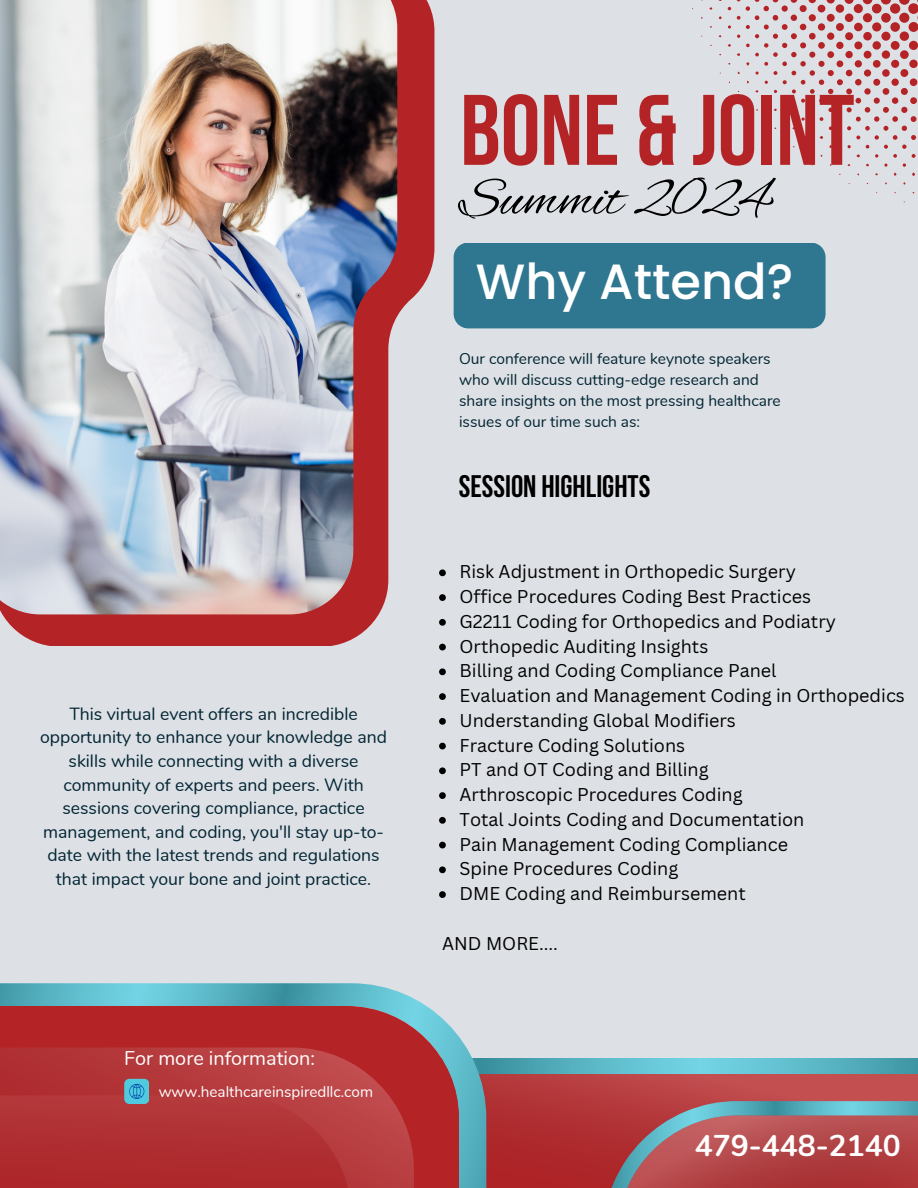
<style>
.page{position:relative;width:918px;height:1188px;background:#dde0e4}
.page>*{position:absolute;margin:0;border:0;box-sizing:border-box;transform-origin:0 0}
.t1{font:700 99.9px "Bebas Neue";color:#b42326}
.t2{font:55.5px "Alex Brush";color:#000}
.t3{font:500 49.5px "Poppins";color:#fff}
.t4{font:700 31.05px "Bebas Neue";color:#000}
.t5{font:700 30px "Nunito";color:#fff}
.t6{font:19.8px "Nunito";color:#fff}
.t7{font:18px "Canva Sans";color:#000}
.t8{font:17.55px/23.7px "Nunito";color:#022534;text-align:center}
.t9{font:15.45px/21.1px "Nunito";color:#022534}
.t10{font:15.3px "Nunito";color:#fff}
</style>
<div class="page">
<svg style="left:486px;top:1058px;width:432px;height:17px;background:#60b0be"></svg>
<svg style="left:486px;top:1075px;width:432px;height:113px;background:#b6393b"></svg>
<svg style="left:0;top:984px;width:486px;height:204px;background:#a1585e"></svg>
<svg style="left:603px;top:1101px;width:315px;height:87px;background:#a4575c"></svg>
<svg style="left:0;top:1079px;width:352px;height:109px;background:#af3337"></svg>
<svg style="left:2px;top:0;width:432px;height:646px;fill:#b42326"></svg>
<img style="left:0;top:0;width:397px;height:614px">
<div style="left:454px;top:243px;width:372px;height:85px;background:#2f7790"></div>
<svg style="left:728px;top:25px;width:3px;height:4px"></svg>
<svg style="left:737px;top:0;width:181px;height:176px"></svg>
<svg style="left:439px;top:569px;width:7px;height:7px"></svg>
<svg style="left:439px;top:594px;width:7px;height:7px"></svg>
<svg style="left:439px;top:619px;width:7px;height:7px"></svg>
<svg style="left:439px;top:644px;width:7px;height:6px"></svg>
<svg style="left:439px;top:668px;width:7px;height:7px"></svg>
<svg style="left:439px;top:693px;width:7px;height:7px"></svg>
<svg style="left:439px;top:718px;width:7px;height:7px"></svg>
<svg style="left:439px;top:743px;width:7px;height:6px"></svg>
<svg style="left:439px;top:767px;width:7px;height:7px"></svg>
<svg style="left:439px;top:792px;width:7px;height:7px"></svg>
<svg style="left:439px;top:817px;width:7px;height:7px"></svg>
<svg style="left:439px;top:842px;width:7px;height:6px"></svg>
<svg style="left:439px;top:866px;width:7px;height:7px"></svg>
<svg style="left:439px;top:891px;width:7px;height:7px"></svg>
<p class="t8" style="left:40px;top:702px;width:348px">This virtual event offers an incredible opportunity to enhance your knowledge and skills while connecting with a diverse community of experts and peers. With sessions covering compliance, practice management, and coding, you'll stay up-to&shy;date with the latest trends and regulations that impact your bone and joint practice.</p>
<h4 class="t6" style="left:124px;top:1045px;width:192px">For more information:</h4>
<p class="t10" style="left:159px;top:1081px;width:216px">www.healthcareinspiredllc.com</p>
<h3 class="t1" style="left:460px;top:90px;width:396px">BONE &amp; JOINT</h3>
<h2 class="t2" style="left:459px;top:167px;width:312px">Summit 2024</h2>
<p class="t3" style="left:476px;top:247px;width:319px">Why Attend?</p>
<p class="t9" style="left:459px;top:348px;width:323px">Our conference will feature keynote speakers who will discuss cutting-edge research and share insights on the most pressing healthcare issues of our time such as:</p>
<h1 class="t4" style="left:459px;top:473px;width:193px">SESSION HIGHLIGHTS</h1>
<p class="t7" style="left:460px;top:559px;width:338px">Risk Adjustment in Orthopedic Surgery</p>
<p class="t7" style="left:460px;top:584px;width:353px">Office Procedures Coding Best Practices</p>
<p class="t7" style="left:460px;top:609px;width:378px">G2211 Coding for Orthopedics and Podiatry</p>
<p class="t7" style="left:460px;top:633px;width:250px">Orthopedic Auditing Insights</p>
<p class="t7" style="left:460px;top:658px;width:318px">Billing and Coding Compliance Panel</p>
<p class="t7" style="left:460px;top:683px;width:447px">Evaluation and Management Coding in Orthopedics</p>
<p class="t7" style="left:460px;top:708px;width:278px">Understanding Global Modifiers</p>
<p class="t7" style="left:460px;top:732px;width:227px">Fracture Coding Solutions</p>
<p class="t7" style="left:460px;top:757px;width:251px">PT and OT Coding and Billing</p>
<p class="t7" style="left:460px;top:782px;width:285px">Arthroscopic Procedures Coding</p>
<p class="t7" style="left:460px;top:807px;width:346px">Total Joints Coding and Documentation</p>
<h5 class="t7" style="left:460px;top:831px;width:330px">Pain Management Coding Compliance</h5>
<p class="t7" style="left:460px;top:856px;width:220px">Spine Procedures Coding</p>
<p class="t7" style="left:460px;top:881px;width:288px">DME Coding and Reimbursement</p>
<h6 class="t7" style="left:442px;top:930px;width:117px">AND MORE....</h6>
<p class="t5" style="left:695px;top:1126px;width:207px">479-448-2140</p>
</div>
